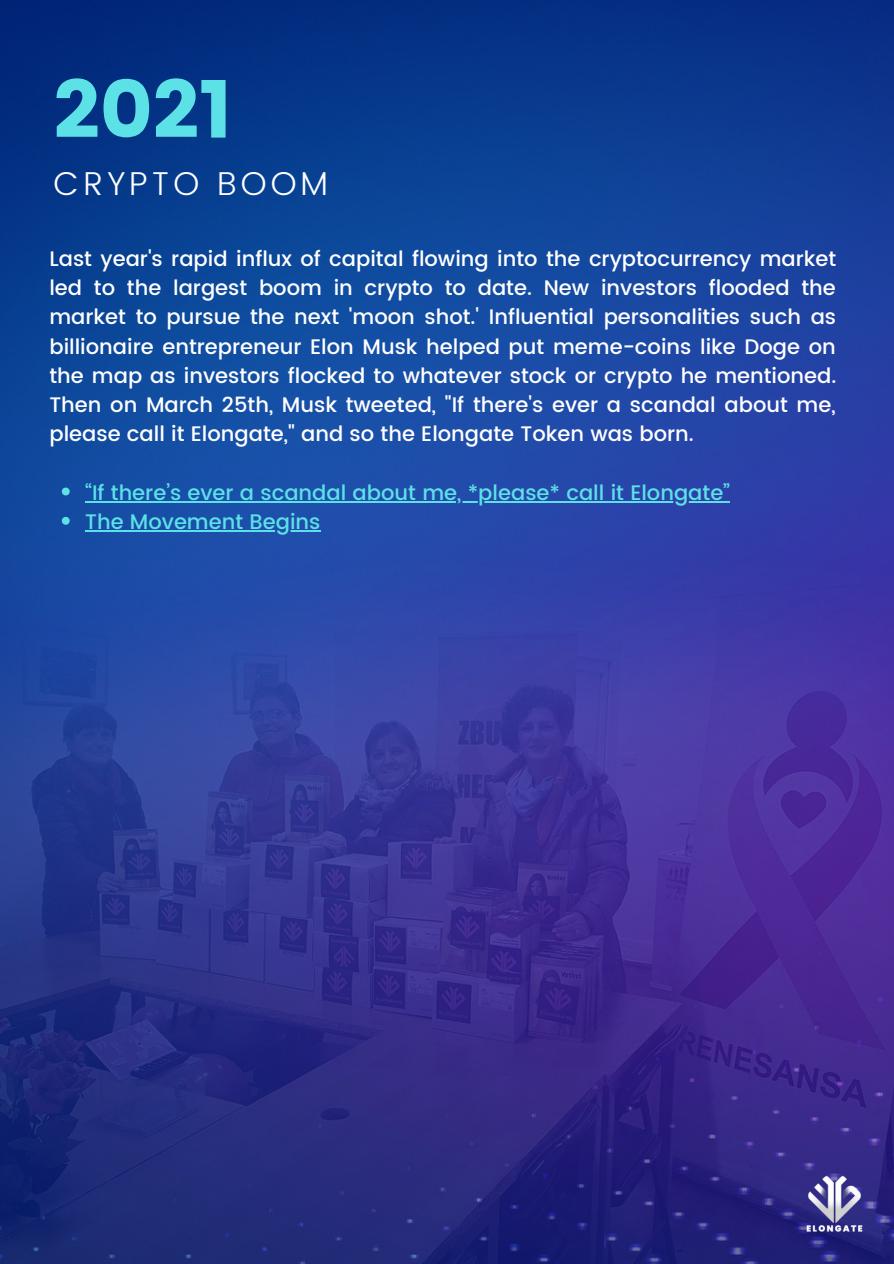
<style>
.page{position:relative;width:894px;height:1264px;background:#fff}
.page>*{position:absolute;margin:0;border:0;box-sizing:border-box;transform-origin:0 0}
.t1{font:81px "Poppins";color:#5ce1e6}
.t2{font:300 33px "Poppins";letter-spacing:.12em;color:#fff}
.t3{font:500 21px/29.2px "Poppins";color:#fff;text-align:justify}
.t4{font:500 21px "Poppins";color:#5ce1e6}
</style>
<div class="page">
<img style="left:0;top:0;width:893px;height:381px">
<img style="left:0;top:381px;width:893px;height:882px">
<img style="left:797px;top:1168px;width:73px;height:72px">
<svg style="left:62px;top:487px;width:8px;height:8px"></svg>
<hr style="left:85px;top:501px;width:645px;height:1px;background:#5ce1e6">
<svg style="left:62px;top:517px;width:8px;height:7px"></svg>
<hr style="left:85px;top:530px;width:235px;height:1px;background:#5ce1e6">
<p class="t1" style="left:54px;top:62px;width:181px">2021</p>
<p class="t2" style="left:54px;top:164px;width:276px">CRYPTO BOOM</p>
<p class="t3" style="left:49px;top:244px;width:788px">Last year's rapid influx of capital flowing into the cryptocurrency market led to the largest boom in crypto to date. New investors flooded the market to pursue the next 'moon shot.' Influential personalities such as billionaire entrepreneur Elon Musk helped put meme-coins like Doge on the map as investors flocked to whatever stock or crypto he mentioned.<br>Then on March 25th, Musk tweeted, "If there's ever a scandal about me, please call it Elongate," and so the Elongate Token was born.</p>
<p class="t4" style="left:85px;top:480px;width:646px">“If there’s ever a scandal about me, *please* call it Elongate”</p>
<p class="t4" style="left:85px;top:509px;width:237px">The Movement Begins</p>
</div>
